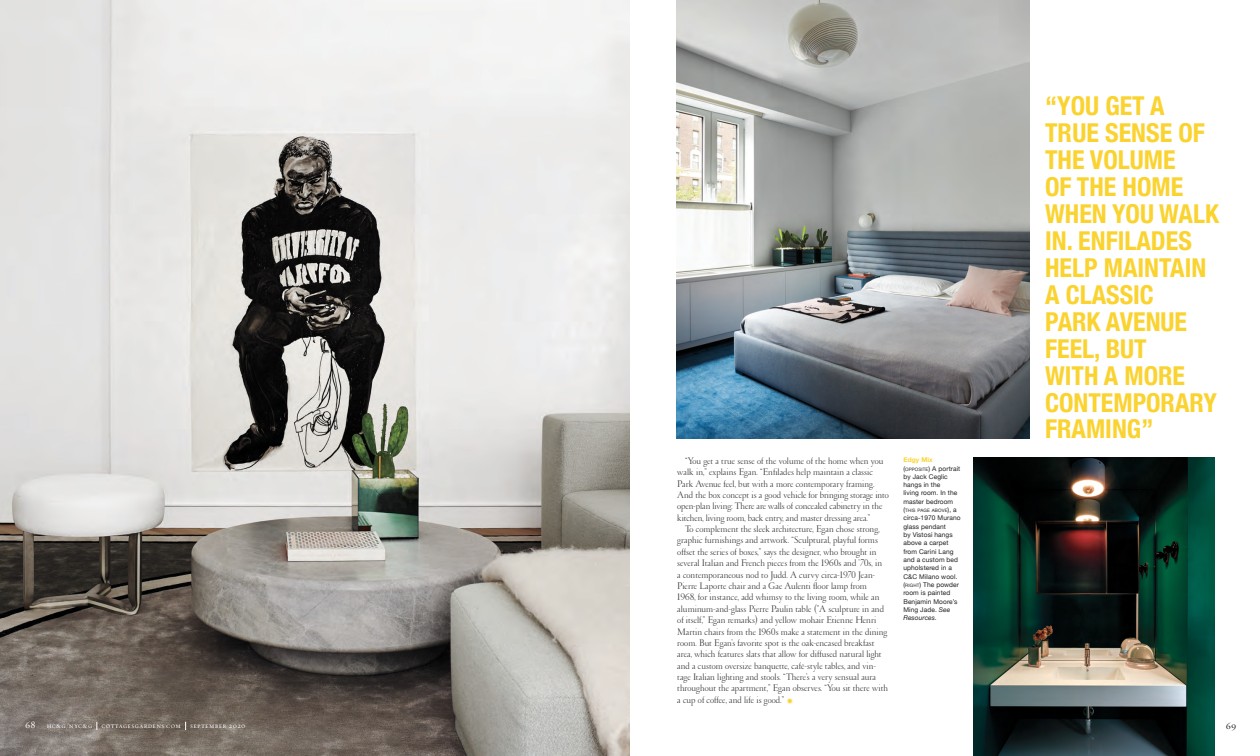
<style>
.page{position:relative;width:1260px;height:756px;background:#fff}
.page>*{position:absolute;margin:0;border:0;box-sizing:border-box;transform-origin:0 0}
.t1{font:700 condensed 25.99px/26.9px "Helvetica Neue";color:#fad330}
.Body__Indent{font:300 9.62px/11.4px "Garamond";letter-spacing:.01em;color:#231f20}
.t2{font:9.62px "Requiem Text HTF Roman";color:#fff}
.t3{font:9.62px "Requiem Text HTF Roman";color:#231f20}
.t4{font:7px "Requiem Text HTF Small Caps";letter-spacing:.05em;color:#fff}
.Caption_text{font:6.56px/8.3px "Helvetica Neue";letter-spacing:.015em;color:#231f20}
.Caption_hed{font:700 6.56px "Helvetica Neue";letter-spacing:.015em;color:#fad330}
.Caption_text-2{font:4.55px "Helvetica Neue";letter-spacing:.02em;color:#231f20}
.s1{color:#fad330}
.s2{font-size:4.55px}
.s3{font-size:6.56px}
.s4{font-style:inherit}
.s5{font-style:italic}
</style>
<div class="page">
<img style="left:0;top:0;width:630px;height:756px">
<img style="left:677px;top:0;width:352px;height:438px">
<img style="left:974px;top:457px;width:240px;height:299px">
<p class="Body__Indent" style="left:677px;top:456px;width:213px;text-indent:8px">“You get a true sense of the volume of the home when you walk in,” explains Egan. “Enfilades help maintain a classic Park Avenue feel, but with a more contemporary framing.<br>And the box concept is a good vehicle for bringing storage into open-plan living: There are walls of concealed cabinetry in the kitchen, living room, back entry, and master dressing area.”</p>
<p class="Body__Indent" style="left:677px;top:524px;width:212px;text-indent:8px">To complement the sleek architecture, Egan chose strong, graphic furnishings and artwork. “Sculptural, playful forms offset the series of boxes,” says the designer, who brought in several Italian and French pieces from the 1960s and ’70s, in<br>a contemporaneous nod to Judd. A curvy circa-1970 Jean-Pierre Laporte chair and a Gae Aulenti floor lamp from<br>1968, for instance, add whimsy to the living room, while an aluminum-and-glass Pierre Paulin table (”A sculpture in and of itself,” Egan remarks) and yellow mohair Etienne Henri Martin chairs from the 1960s make a statement in the dining room. But Egan’s favorite spot is the oak-encased breakfast area, which features slats that allow for diffused natural light and a custom oversize banquette, café-style tables, and vin&shy;tage Italian lighting and stools. “There’s a very sensual aura throughout the apartment,” Egan observes. “You sit there with a cup of coffee, and life is good.” <span class="s1">✹</span></p>
<p class="Caption_hed" style="left:903px;top:455px;width:31px">Edgy Mix</p>
<p class="Caption_text" style="left:903px;top:464px;width:58px">(<span class="s2">OPPOSITE</span>) A portrait by Jack Ceglic hangs in the<br>living room. In the master bedroom</p>
<p class="Caption_text-2" style="left:903px;top:507px;width:55px"><span class="s3">(</span>THIS PAGE ABOVE<span class="s3">), a</span></p>
<p class="Caption_text" style="left:903px;top:514px;width:59px">circa-1970 Murano glass pendant<br>by Vistosi hangs above a carpet from Carini Lang and a custom bed upholstered in a<br>C&amp;C Milano wool. (<span class="s2">RIGHT</span><span class="s4">)</span> The powder room is painted<br>Benjamin Moore’s<br>Ming Jade. <span class="s5">See<br>Resources.</span></p>
<p class="t1" style="left:1045px;top:91px;width:175px">“YOU GET A<br>TRUE SENSE OF<br>THE VOLUME<br>OF THE HOME<br>WHEN YOU WALK<br>IN. ENFILADES<br>HELP MAINTAIN<br>A CLASSIC<br>PARK AVENUE<br>FEEL, BUT<br>WITH A MORE<br>CONTEMPORARY<br>FRAMING”</p>
<p class="t2" style="left:25px;top:719px;width:12px">68</p>
<p class="t4" style="left:47px;top:722px;width:47px">hc&amp;g/nyc&amp;g</p>
<p class="t4" style="left:101px;top:722px;width:81px">cottagesgardens.com</p>
<p class="t4" style="left:190px;top:722px;width:57px">september 2020</p>
<p class="t3" style="left:1226px;top:720px;width:12px">69</p>
</div>
